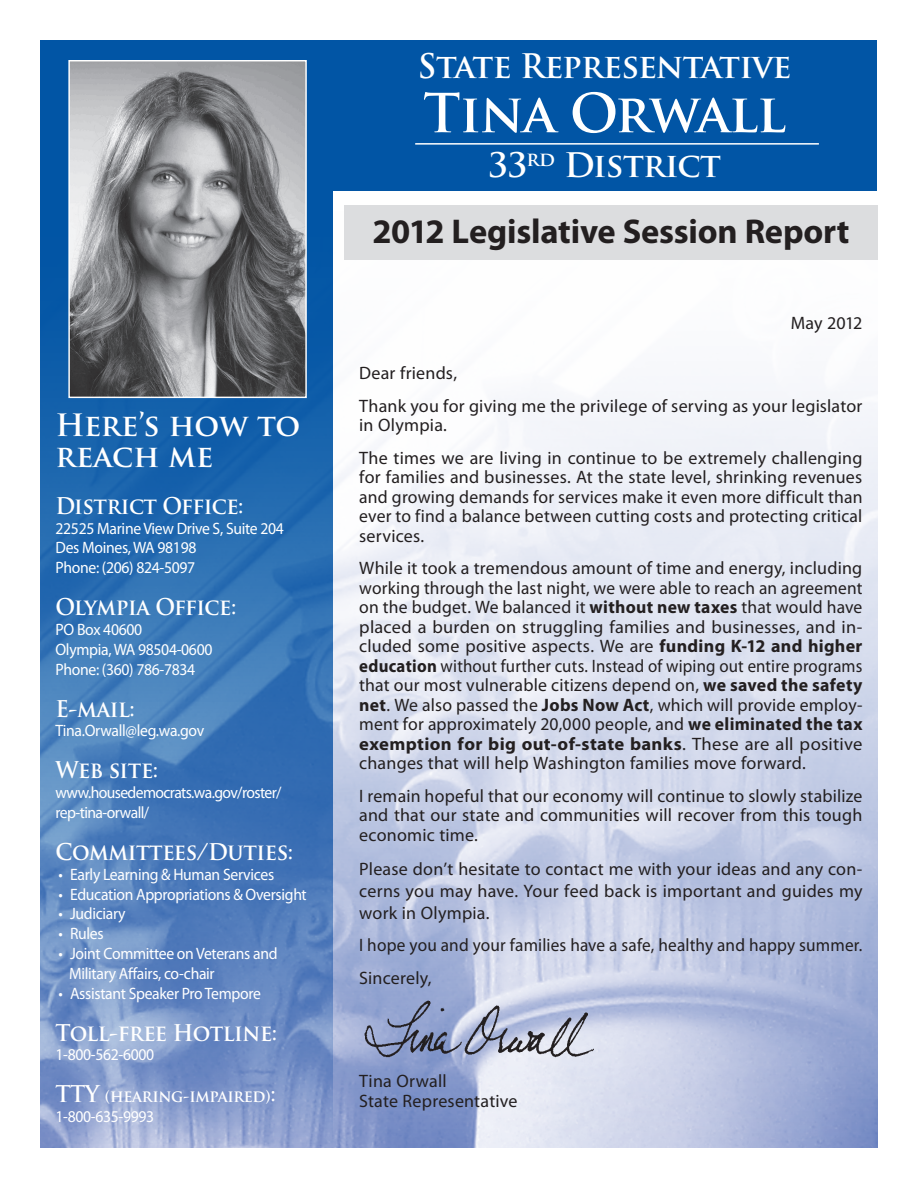
<style>
.page{position:relative;width:918px;height:1188px;background:#fff}
.page>*{position:absolute;margin:0;border:0;box-sizing:border-box;transform-origin:0 0}
.t1{font:700 52.5px "Trajan Pro";letter-spacing:-.02em;color:#fff}
.t2{font:700 34.5px "Myriad Pro";letter-spacing:-.005em;color:#231f20}
.t3{font:700 33px "Trajan Pro";letter-spacing:-.02em;color:#fff}
.t4{font:700 30px/31.5px "Trajan Pro";color:#fff}
.t5{font:700 22.5px "Trajan Pro";letter-spacing:-.02em;color:#fff;scale:.95 1}
.t6{font:18px/19.5px "Myriad Pro";letter-spacing:.01em;color:#231f20;text-align:justify}
.t7{font:18px/32.4px "Myriad Pro";letter-spacing:.01em;color:#231f20;scale:.96 1}
.t8{font:16.5px/19.8px "Myriad Pro";letter-spacing:-.02em;color:#fff;scale:.95 1}
.t9{font:16.5px/19.8px "Myriad Pro";letter-spacing:-.04em;color:#fff;scale:.95 1}
.t10{font:700 16.5px "Trajan Pro";letter-spacing:-.02em;color:#fff;scale:.95 1}
.s1{font-size:22.5px}
.s2{font-weight:700}
</style>
<div class="page">
<div style="left:40px;top:40px;width:838px;height:151px;background:#0155a5"></div>
<img style="left:40px;top:192px;width:838px;height:955px">
<hr style="left:415px;top:143px;width:404px;height:2px;background:#fff">
<img style="left:359px;top:998px;width:235px;height:63px">
<div style="left:344px;top:205px;width:534px;height:55px;background:#dcdddf"></div>
<svg style="left:68px;top:60px;width:240px;height:339px;background:#878b90"></svg>
<h3 class="t4" style="left:56px;top:409px;width:246px">Here’s how to reach me</h3>
<p class="t5" style="left:56px;top:492px;width:200px">District Office:</p>
<p class="t8" style="left:56px;top:518px;width:242px">22525 Marine View Drive S, Suite 204<br>Des Moines, WA 98198<br>Phone: (206) 824-5097</p>
<p class="t5" style="left:56px;top:593px;width:192px">Olympia Office:</p>
<p class="t8" style="left:56px;top:619px;width:167px">PO Box 40600<br>Olympia, WA 98504-0600<br>Phone: (360) 786-7834</p>
<p class="t5" style="left:56px;top:695px;width:85px">E-mail:</p>
<p class="t8" style="left:56px;top:721px;width:158px">Tina.Orwall@leg.wa.gov</p>
<p class="t5" style="left:56px;top:756px;width:110px">Web site:</p>
<p class="t9" style="left:56px;top:783px;width:240px">www.housedemocrats.wa.gov/roster/ rep-tina-orwall/</p>
<p class="t5" style="left:56px;top:838px;width:252px">Committees/Duties:</p>
<p class="t8" style="left:58px;top:864px;width:229px">• Early Learning &amp; Human Services</p>
<p class="t8" style="left:58px;top:884px;width:263px">• Education Appropriations &amp; Oversight</p>
<p class="t8" style="left:58px;top:904px;width:72px">• Judiciary</p>
<p class="t8" style="left:58px;top:924px;width:49px">• Rules</p>
<p class="t8" style="left:69px;top:943px;width:221px;text-indent:-11px">• Joint Committee on Veterans and<br>Military Affairs, co-chair</p>
<p class="t8" style="left:58px;top:983px;width:215px">• Assistant Speaker Pro Tempore</p>
<p class="t5" style="left:56px;top:1019px;width:235px">Toll-free Hotline:</p>
<p class="t8" style="left:56px;top:1045px;width:106px">1-800-562-6000</p>
<p class="t10" style="left:56px;top:1086px;width:233px"><span class="s1">TTY</span> (hearing-impaired)<span class="s1">:</span></p>
<p class="t8" style="left:56px;top:1107px;width:106px">1-800-635-9993</p>
<h3 class="t3" style="left:418px;top:46px;width:375px">State Representative</h3>
<h1 class="t1" style="left:423px;top:80px;width:364px">Tina Orwall</h1>
<h3 class="t3" style="left:488px;top:144px;width:234px">33<sup>rd</sup> District</h3>
<h2 class="t2" style="left:372px;top:209px;width:478px">2012 Legislative Session Report</h2>
<p class="t6" style="left:791px;top:312px;width:73px">May 2012</p>
<p class="t6" style="left:359px;top:357px;width:505px;line-height:32.4px">Dear friends,<br>Thank you for giving me the privilege of serving as your legislator</p>
<p class="t6" style="left:359px;top:409px;width:505px;line-height:32.4px">in Olympia.<br>The times we are living in continue to be extremely challenging</p>
<p class="t6" style="left:359px;top:467px;width:505px">for families and businesses. At the state level, shrinking revenues and growing demands for services make it even more difficult than ever to find a balance between cutting costs and protecting critical services.</p>
<p class="t6" style="left:359px;top:558px;width:505px">While it took a tremendous amount of time and energy, including working through the last night, we were able to reach an agreement on the budget. We balanced it <span class="s2">without new taxes</span> that would have placed a burden on struggling families and businesses, and in&shy;cluded some positive aspects. We are <span class="s2">funding K-12 and higher education</span> without further cuts. Instead of wiping out entire programs that our most vulnerable citizens depend on, <span class="s2">we saved the safety net</span>. We also passed the <span class="s2">Jobs Now Act</span>, which will provide employ&shy;ment for approximately 20,000 people, and <span class="s2">we eliminated the tax exemption for big out-of-state banks</span>. These are all positive changes that will help Washington families move forward.</p>
<p class="t6" style="left:359px;top:786px;width:505px">I remain hopeful that our economy will continue to slowly stabilize and that our state and communities will recover from this tough economic time.</p>
<p class="t6" style="left:359px;top:858px;width:505px;line-height:21.6px">Please don’t hesitate to contact me with your ideas and any con&shy;cerns you may have. Your feed back is important and guides my work in Olympia.</p>
<p class="t7" style="left:359px;top:929px;width:526px">I hope you and your families have a safe, healthy and happy summer.<br>Sincerely,</p>
<p class="t6" style="left:359px;top:1071px;width:160px">Tina Orwall<br>State Representative</p>
</div>
